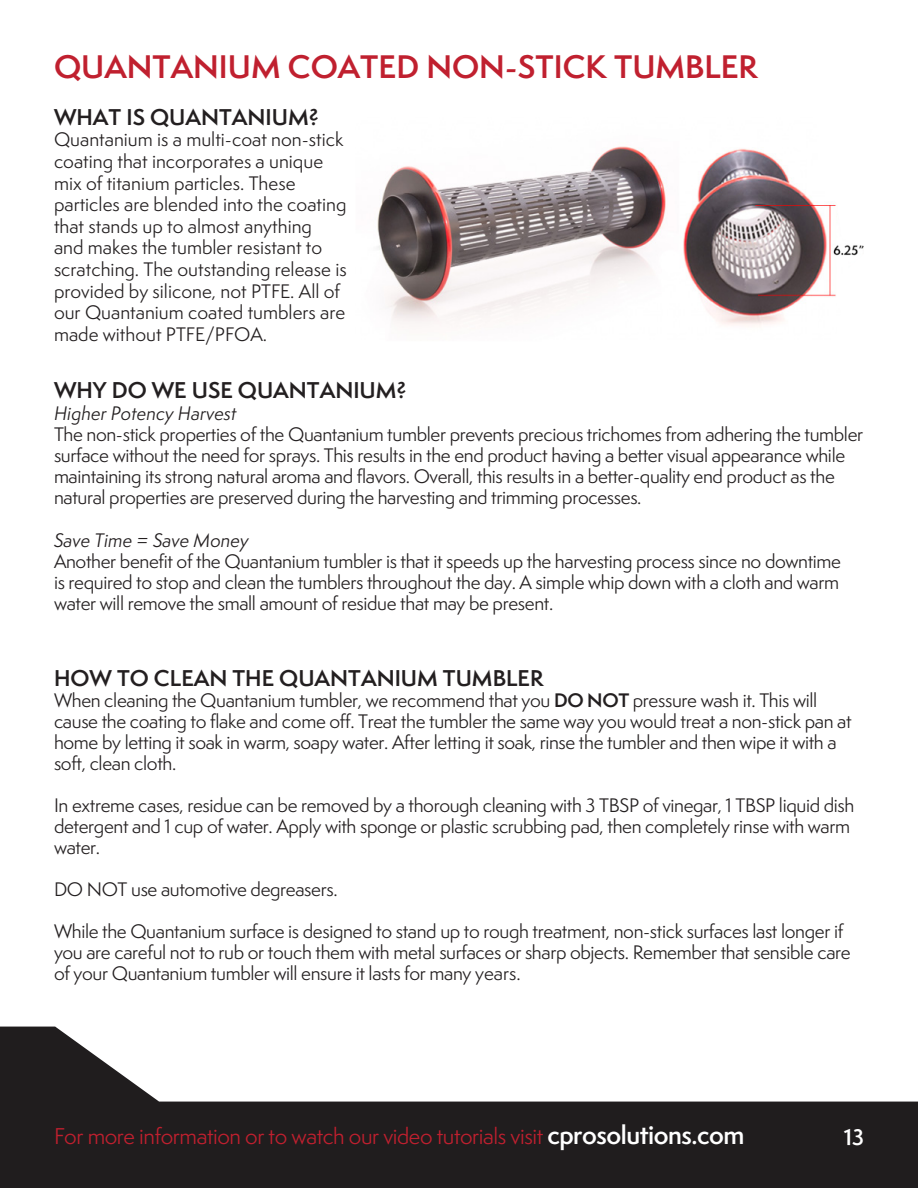
<style>
.page{position:relative;width:918px;height:1188px;background:#fff}
.page>*{position:absolute;margin:0;border:0;box-sizing:border-box;transform-origin:0 0}
.t1{font:600 30px "Semplicita Pro";color:#c0202f}
.t2{font:600 21px "Semplicita Pro";color:#231f20}
.t3{font:21px "Semplicita Pro";letter-spacing:-.02em;color:#c0202f}
.t4{font:600 21px "Semplicita Pro";color:#fff}
.t5{font:18px/21px "Semplicita Pro";letter-spacing:-.02em;color:#231f20}
.t6{font:18px/21.6px "Semplicita Pro";color:#231f20}
.t7{font:italic 18px "Semplicita Pro";color:#231f20}
.s1{font-weight:600}
.s2{font-weight:600;font-size:24px;color:#fff}
</style>
<div class="page">
<svg style="left:0;top:1027px;width:918px;height:161px;fill:#201d1e"></svg>
<img style="left:377px;top:146px;width:487px;height:179px">
<h1 class="t1" style="left:54px;top:45px;width:705px">QUANTANIUM COATED NON-STICK TUMBLER</h1>
<p class="t2" style="left:54px;top:102px;width:266px">WHAT IS QUANTANIUM?</p>
<p class="t6" style="left:54px;top:129px;width:294px">Quantanium is a multi-coat non-stick coating that incorporates a unique mix of titanium particles. These particles are blended into the coating that stands up to almost anything<br>and makes the tumbler resistant to scratching. The outstanding release is provided by silicone, not PTFE. All of our Quantanium coated tumblers are made without PTFE/PFOA.</p>
<p class="t2" style="left:54px;top:375px;width:354px">WHY DO WE USE QUANTANIUM?</p>
<p class="t7" style="left:54px;top:401px;width:184px">Higher Potency Harvest</p>
<p class="t5" style="left:54px;top:424px;width:811px">The non-stick properties of the Quantanium tumbler prevents precious trichomes from adhering the tumbler surface without the need for sprays. This results in the end product having a better visual appearance while maintaining its strong natural aroma and flavors. Overall, this results in a better-quality end product as the natural properties are preserved during the harvesting and trimming processes.</p>
<p class="t7" style="left:54px;top:528px;width:196px">Save Time = Save Money</p>
<p class="t5" style="left:54px;top:551px;width:789px;text-align:justify">Another benefit of the Quantanium tumbler is that it speeds up the harvesting process since no downtime is required to stop and clean the tumblers throughout the day. A simple whip down with a cloth and warm water will remove the small amount of residue that may be present.</p>
<p class="t2" style="left:54px;top:663px;width:491px">HOW TO CLEAN THE QUANTANIUM TUMBLER</p>
<p class="t5" style="left:54px;top:689px;width:799px">When cleaning the Quantanium tumbler, we recommend that you <span class="s1">DO NOT</span> pressure wash it. This will cause the coating to flake and come off. Treat the tumbler the same way you would treat a non-stick pan at home by letting it soak in warm, soapy water. After letting it soak, rinse the tumbler and then wipe it with a soft, clean cloth.</p>
<p class="t5" style="left:54px;top:794px;width:802px">In extreme cases, residue can be removed by a thorough cleaning with 3 TBSP of vinegar, 1 TBSP liquid dish detergent and 1 cup of water. Apply with sponge or plastic scrubbing pad, then completely rinse with warm water.</p>
<p class="t5" style="left:54px;top:878px;width:285px">DO NOT use automotive degreasers.</p>
<p class="t5" style="left:54px;top:920px;width:798px">While the Quantanium surface is designed to stand up to rough treatment, non-stick surfaces last longer if you are careful not to rub or touch them with metal surfaces or sharp objects. Remember that sensible care of your Quantanium tumbler will ensure it lasts for many years.</p>
<p class="t3" style="left:54px;top:1121px;width:692px">For more information or to watch our video tutorials visit <span class="s2">cprosolutions.com</span></p>
<p class="t4" style="left:844px;top:1122px;width:22px">13</p>
</div>
